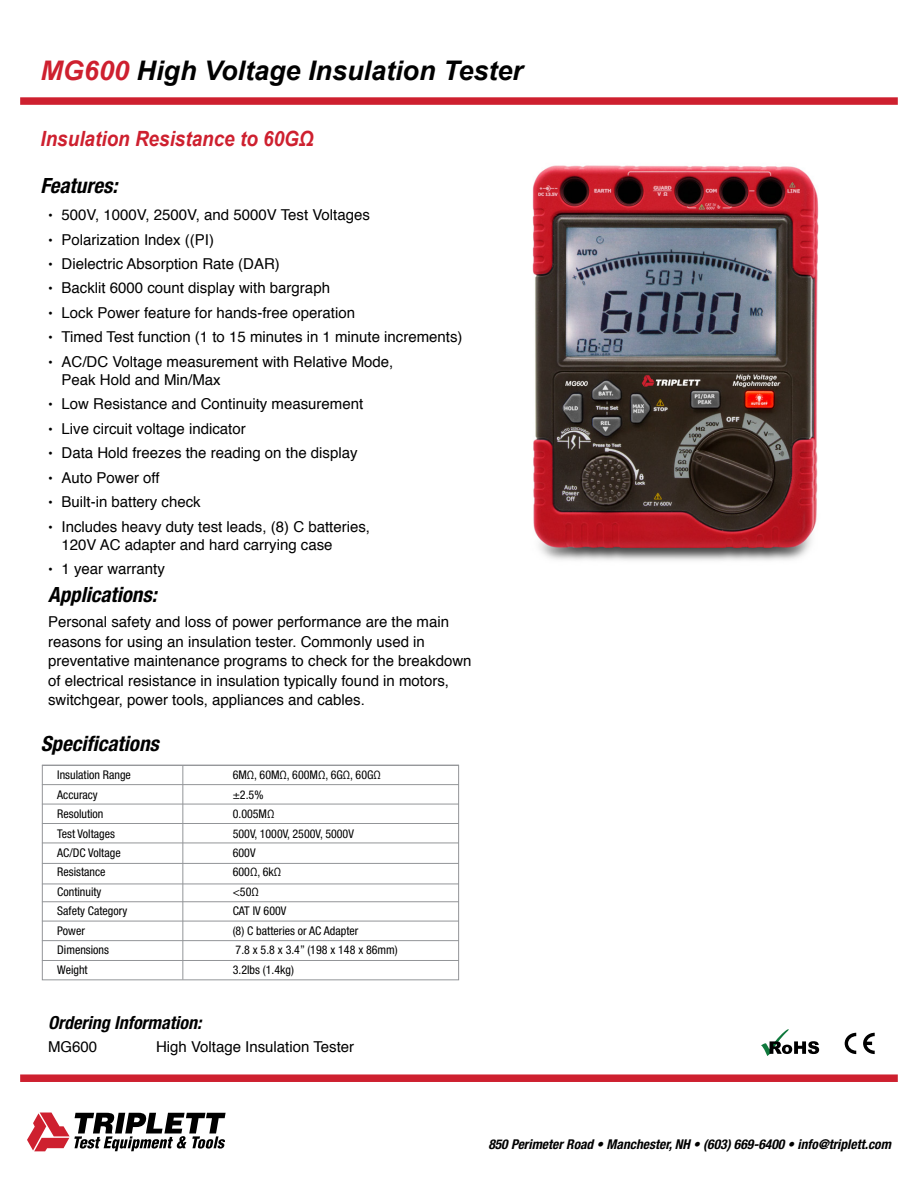
<style>
.page{position:relative;width:918px;height:1188px;background:#fff}
.page>*{position:absolute;margin:0;border:0;box-sizing:border-box;transform-origin:0 0}
.t1{font:italic 700 27px "Arial";color:#000}
.t2{font:italic 700 condensed 21px "Helvetica Neue LT Std";color:#000}
.t3{font:italic 700 21px "Arial";color:#ce202f;scale:.9 1}
.t4{font:italic 700 condensed 18px "Helvetica Neue LT Std";color:#000}
.t5{font:15px/19.5px "Helvetica";color:#000}
.t6{font:italic 700 condensed 13.5px "Helvetica Neue LT Std";color:#000}
.t7{font:condensed 12px "Helvetica Neue LT Std";color:#000}
.s1{color:#ce202f}
.s2{font-size:13.5px}
</style>
<div class="page">
<img style="left:532px;top:165px;width:287px;height:396px">
<div style="left:20px;top:97px;width:878px;height:8px;background:#ce202f"></div>
<div style="left:20px;top:1074px;width:878px;height:8px;background:#ce202f"></div>
<svg style="left:27px;top:1113px;width:199px;height:38px"></svg>
<hr style="left:42px;top:784px;width:417px;height:1px;background:#939598">
<hr style="left:42px;top:804px;width:417px;height:1px;background:#939598">
<hr style="left:42px;top:823px;width:417px;height:1px;background:#939598">
<hr style="left:42px;top:843px;width:417px;height:1px;background:#939598">
<hr style="left:42px;top:863px;width:417px;height:1px;background:#939598">
<hr style="left:42px;top:884px;width:417px;height:1px;background:#939598">
<hr style="left:42px;top:901px;width:417px;height:1px;background:#939598">
<hr style="left:42px;top:921px;width:417px;height:1px;background:#939598">
<hr style="left:42px;top:940px;width:417px;height:1px;background:#939598">
<hr style="left:42px;top:960px;width:417px;height:1px;background:#939598">
<hr style="left:182px;top:765px;width:1px;height:215px;background:#939598">
<div style="left:42px;top:765px;width:417px;height:215px;border:1px solid #939598"></div>
<svg style="left:761px;top:1029px;width:58px;height:27px"></svg>
<svg style="left:845px;top:1033px;width:11px;height:21px"></svg>
<svg style="left:863px;top:1033px;width:12px;height:21px"></svg>
<h1 class="t1" style="left:40px;top:52px;width:484px"><span class="s1">MG600</span> High Voltage Insulation Tester</h1>
<h2 class="t3" style="left:40px;top:125px;width:305px">Insulation Resistance to 60GΩ</h2>
<h2 class="t2" style="left:40px;top:173px;width:78px">Features:</h2>
<p class="t5" style="left:48px;top:205px;width:323px"><span class="s2">•</span> 500V, 1000V, 2500V, and 5000V Test Voltages</p>
<p class="t5" style="left:48px;top:230px;width:168px"><span class="s2">•</span> Polarization Index ((PI)</p>
<p class="t5" style="left:48px;top:254px;width:233px"><span class="s2">•</span> Dielectric Absorption Rate (DAR)</p>
<p class="t5" style="left:48px;top:279px;width:283px"><span class="s2">•</span> Backlit 6000 count display with bargraph</p>
<p class="t5" style="left:48px;top:303px;width:308px"><span class="s2">•</span> Lock Power feature for hands-free operation</p>
<p class="t5" style="left:48px;top:328px;width:416px"><span class="s2">•</span> Timed Test function (1 to 15 minutes in 1 minute increments)</p>
<p class="t5" style="left:62px;top:353px;width:333px;line-height:18px;text-indent:-14px"><span class="s2">•</span> AC/DC Voltage measurement with Relative Mode,<br>Peak Hold and Min/Max</p>
<p class="t5" style="left:48px;top:395px;width:317px"><span class="s2">•</span> Low Resistance and Continuity measurement</p>
<p class="t5" style="left:48px;top:419px;width:199px"><span class="s2">•</span> Live circuit voltage indicator</p>
<p class="t5" style="left:48px;top:444px;width:311px"><span class="s2">•</span> Data Hold freezes the reading on the display</p>
<p class="t5" style="left:48px;top:468px;width:113px"><span class="s2">•</span> Auto Power off</p>
<p class="t5" style="left:48px;top:493px;width:154px"><span class="s2">•</span> Built-in battery check</p>
<p class="t5" style="left:62px;top:518px;width:310px;line-height:18px;text-indent:-14px"><span class="s2">•</span> Includes heavy duty test leads, (8) C batteries,<br>120V AC adapter and hard carrying case</p>
<p class="t5" style="left:48px;top:560px;width:118px"><span class="s2">•</span> 1 year warranty</p>
<h2 class="t2" style="left:48px;top:582px;width:110px">Applications:</h2>
<p class="t5" style="left:48px;top:613px;width:425px">Personal safety and loss of power performance are the main reasons for using an insulation tester. Commonly used in preventative maintenance programs to check for the breakdown of electrical resistance in insulation typically found in motors, switchgear, power tools, appliances and cables.</p>
<h2 class="t2" style="left:41px;top:731px;width:120px">Specifications</h2>
<p class="t7" style="left:57px;top:768px;width:75px">Insulation Range</p>
<p class="t7" style="left:233px;top:768px;width:150px">6MΩ, 60MΩ, 600MΩ, 6GΩ, 60GΩ</p>
<p class="t7" style="left:57px;top:788px;width:42px">Accuracy</p>
<p class="t7" style="left:233px;top:788px;width:32px">±2.5%</p>
<p class="t7" style="left:57px;top:807px;width:48px">Resolution</p>
<p class="t7" style="left:233px;top:807px;width:43px">0.005MΩ</p>
<p class="t7" style="left:57px;top:826px;width:59px">Test Voltages</p>
<p class="t7" style="left:233px;top:826px;width:123px">500V, 1000V, 2500V, 5000V</p>
<p class="t7" style="left:57px;top:846px;width:65px">AC/DC Voltage</p>
<p class="t7" style="left:233px;top:846px;width:24px">600V</p>
<p class="t7" style="left:57px;top:865px;width:50px">Resistance</p>
<p class="t7" style="left:233px;top:865px;width:50px">600Ω, 6kΩ</p>
<p class="t7" style="left:57px;top:885px;width:46px">Continuity</p>
<p class="t7" style="left:233px;top:885px;width:28px">&lt;50Ω</p>
<p class="t7" style="left:57px;top:904px;width:72px">Safety Category</p>
<p class="t7" style="left:233px;top:904px;width:55px">CAT IV 600V</p>
<p class="t7" style="left:57px;top:924px;width:29px">Power</p>
<p class="t7" style="left:233px;top:924px;width:127px">(8) C batteries or AC Adapter</p>
<p class="t7" style="left:57px;top:943px;width:53px">Dimensions</p>
<p class="t7" style="left:236px;top:943px;width:164px">7.8 x 5.8 x 3.4” (198 x 148 x 86mm)</p>
<p class="t7" style="left:57px;top:962px;width:32px">Weight</p>
<p class="t7" style="left:233px;top:962px;width:63px">3.2lbs (1.4kg)</p>
<p class="t4" style="left:48px;top:1011px;width:155px">Ordering Information:</p>
<p class="t5" style="left:48px;top:1037px;width:51px">MG600</p>
<p class="t5" style="left:156px;top:1037px;width:200px">High Voltage Insulation Tester</p>
<p class="t6" style="left:488px;top:1136px;width:404px">850 Perimeter Road • Manchester, NH • (603) 669-6400 • info@triplett.com</p>
</div>
